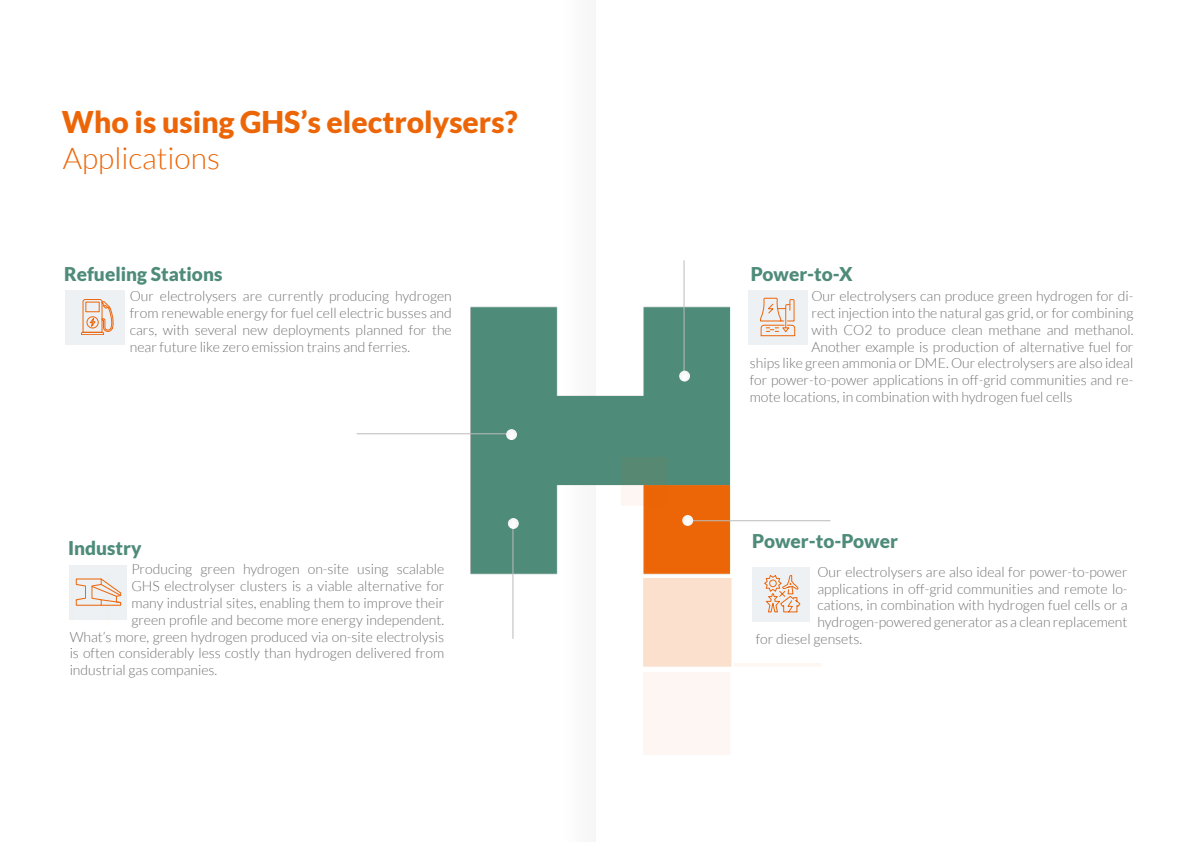
<style>
.page{position:relative;width:1191px;height:842px;background:#fff}
.page>*{position:absolute;margin:0;border:0;box-sizing:border-box;transform-origin:0 0}
.t1{font:900 30px "Lato";color:#ec6608}
.t2{font:300 30px "Lato";color:#ec6608}
.t3{font:900 19px "Lato";color:#4e8b79}
.t4{font:300 14px/16.8px "Lato";color:#737373;text-align:justify}
</style>
<div class="page">
<img style="left:449px;top:278px;width:311px;height:310px">
<img style="left:731px;top:485px;width:2px;height:88px">
<img style="left:640px;top:578px;width:93px;height:89px">
<hr style="left:356px;top:433px;width:155px;height:1px;background:#bbbbba">
<svg style="left:506px;top:429px;width:11px;height:11px"></svg>
<div style="left:65px;top:290px;width:60px;height:54px;background:#edf1f3"></div>
<svg style="left:82px;top:299px;width:31px;height:36px"></svg>
<hr style="left:683px;top:260px;width:1px;height:117px;background:#bbbbba">
<svg style="left:679px;top:371px;width:11px;height:10px"></svg>
<hr style="left:512px;top:523px;width:1px;height:116px;background:#bbbbba">
<svg style="left:508px;top:518px;width:11px;height:11px"></svg>
<div style="left:70px;top:566px;width:57px;height:54px;background:#edf1f3"></div>
<svg style="left:76px;top:579px;width:45px;height:27px"></svg>
<img style="left:621px;top:457px;width:47px;height:49px">
<div style="left:748px;top:290px;width:60px;height:54px;background:#edf1f3"></div>
<svg style="left:760px;top:298px;width:35px;height:38px"></svg>
<div style="left:733px;top:469px;width:100px;height:194px;background:#fff"></div>
<div style="left:752px;top:568px;width:57px;height:54px;background:#edf1f3"></div>
<hr style="left:686px;top:520px;width:144px;height:1px;background:#bbbbba">
<svg style="left:764px;top:575px;width:36px;height:37px"></svg>
<svg style="left:682px;top:515px;width:11px;height:11px"></svg>
<h1 class="t1" style="left:62px;top:104px;width:457px">Who is using GHS’s electrolysers?</h1>
<h1 class="t2" style="left:63px;top:142px;width:159px">Applications</h1>
<h2 class="t3" style="left:64px;top:263px;width:160px">Refueling Stations</h2>
<p class="t4" style="left:130px;top:288px;width:323px">Our electrolysers are currently producing hydrogen from renewable energy for fuel cell electric busses and cars, with several new deployments planned for the near future like zero emission trains and ferries.</p>
<h2 class="t3" style="left:68px;top:537px;width:75px">Industry</h2>
<p class="t4" style="left:131px;top:561px;width:314px">Producing green hydrogen on-site using scalable</p>
<p class="t4" style="left:131px;top:578px;width:314px">GHS electrolyser clusters is a viable alternative for</p>
<p class="t4" style="left:131px;top:595px;width:314px">many industrial sites, enabling them to improve their</p>
<p class="t4" style="left:131px;top:611px;width:314px">green profile and become more energy independent.</p>
<p class="t4" style="left:70px;top:628px;width:376px">What’s more, green hydrogen produced via on-site electrolysis</p>
<p class="t4" style="left:70px;top:645px;width:376px">is often considerably less costly than hydrogen delivered from</p>
<p class="t4" style="left:70px;top:662px;width:149px">industrial gas companies.</p>
<h2 class="t3" style="left:750px;top:263px;width:104px">Power-to-X</h2>
<p class="t4" style="left:811px;top:288px;width:323px">Our electrolysers can produce green hydrogen for di-</p>
<p class="t4" style="left:811px;top:305px;width:323px">rect injection into the natural gas grid, or for combining</p>
<p class="t4" style="left:811px;top:321px;width:323px">with CO2 to produce clean methane and methanol.</p>
<p class="t4" style="left:811px;top:338px;width:323px">Another example is production of alternative fuel for</p>
<p class="t4" style="left:749px;top:355px;width:385px">ships like green ammonia or DME. Our electrolysers are also ideal</p>
<p class="t4" style="left:749px;top:372px;width:385px">for power-to-power applications in off-grid communities and re-</p>
<p class="t4" style="left:749px;top:389px;width:324px">mote locations, in combination with hydrogen fuel cells</p>
<h2 class="t3" style="left:752px;top:530px;width:147px">Power-to-Power</h2>
<p class="t4" style="left:817px;top:563px;width:311px">Our electrolysers are also ideal for power-to-power</p>
<p class="t4" style="left:817px;top:580px;width:311px">applications in off-grid communities and remote lo-</p>
<p class="t4" style="left:817px;top:597px;width:311px">cations, in combination with hydrogen fuel cells or a</p>
<p class="t4" style="left:817px;top:614px;width:311px">hydrogen-powered generator as a clean replacement</p>
<p class="t4" style="left:756px;top:630px;width:108px">for diesel gensets.</p>
</div>
